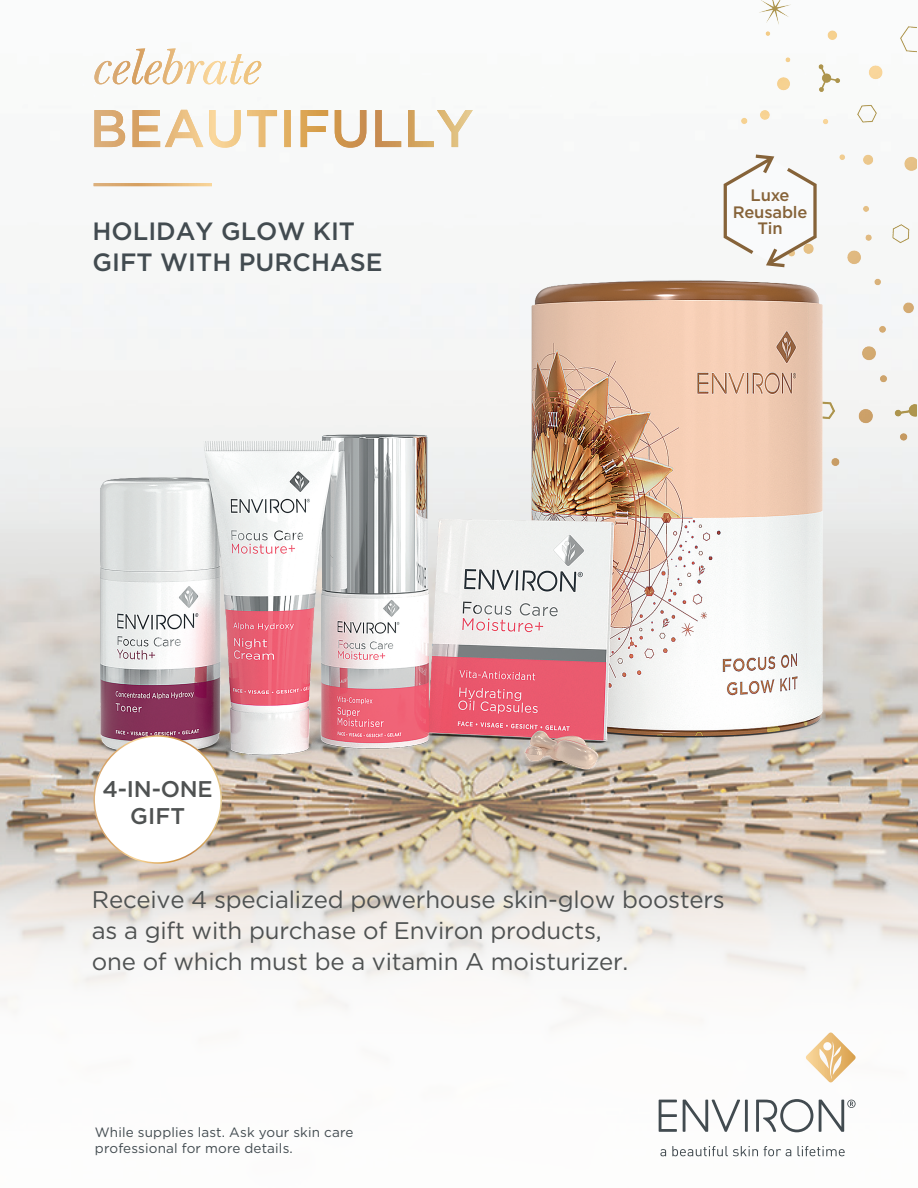
<style>
.page{position:relative;width:918px;height:1188px;background:#fff}
.page>*{position:absolute;margin:0;border:0;box-sizing:border-box;transform-origin:0 0}
.t1{font:500 25.05px/30.9px "Gotham";color:#424b50}
.t2{font:24px/31.2px "Gotham";letter-spacing:-.01em;color:#4f5252}
.t3{font:500 22.65px/27.2px "Gotham";color:#4f5252;text-align:center}
.t4{font:500 16.5px/16.5px "Gotham";letter-spacing:-.01em;color:#866339;text-align:center}
.t5{font:13.5px/16.2px "Gotham";letter-spacing:.01em;color:#424b50}
</style>
<div class="page">
<img style="left:759px;top:0;width:157px;height:81px">
<img style="left:1px;top:81px;width:916px;height:751px">
<svg style="left:0;top:832px;width:918px;height:325px"></svg>
<svg style="left:806px;top:1033px;width:50px;height:50px"></svg>
<svg style="left:659px;top:1099px;width:197px;height:57px"></svg>
<svg style="left:94px;top:48px;width:167px;height:36px"></svg>
<div style="left:94px;top:736px;width:127px;height:127px;background:#fff;border-radius:50%"></div>
<svg style="left:724px;top:155px;width:93px;height:112px"></svg>
<p class="t1" style="left:93px;top:216px;width:292px">HOLIDAY GLOW KIT<br>GIFT WITH PURCHASE</p>
<p class="t4" style="left:733px;top:187px;width:76px">Luxe<br>Reusable<br>Tin</p>
<p class="t3" style="left:103px;top:775px;width:112px">4-IN-ONE<br>GIFT</p>
<p class="t2" style="left:92px;top:883px;width:634px">Receive 4 specialized powerhouse skin-glow boosters as a gift with purchase of Environ products,<br>one of which must be a vitamin A moisturizer.</p>
<p class="t5" style="left:95px;top:1124px;width:260px">While supplies last. Ask your skin care professional for more details.</p>
</div>
